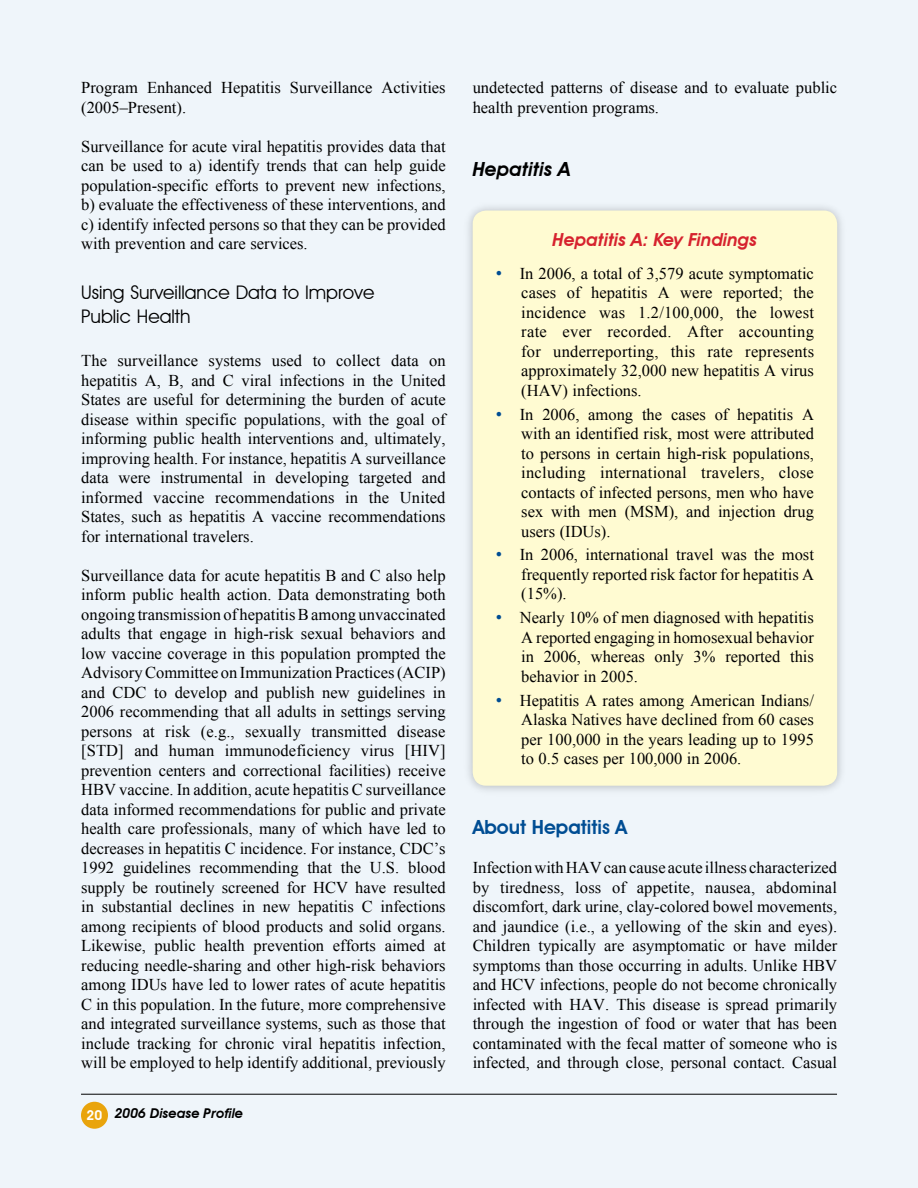
<style>
.page{position:relative;width:918px;height:1188px;background:#eff5fa}
.page>*{position:absolute;margin:0;border:0;box-sizing:border-box;transform-origin:0 0}
.header_1{font:600 19.5px "Avant Garde IT Cby BT";color:#004d93}
.header_1-1{font:italic 600 19.5px "Avant Garde IT Cby BT";color:#000}
.header_2{font:18.75px/24px "Avant Garde IT Cby BT";color:#000}
.key_findings_intro{font:italic 600 18px "Avant Garde IT Cby BT";color:#d6222e}
.extra_space{font:16.5px/19.5px "Times New Roman";color:#000;text-align:justify}
.body_text{font:16.5px/19.5px "Times New Roman";color:#000;text-align:justify}
.LI{font:16.5px/19.5px "Times New Roman";color:#000;text-align:justify}
.t1{font:italic 600 13.5px "Avant Garde IT Cby BT";color:#000}
.s1{font-style:normal;color:#fff}
.s2{font-size:18px;color:#004d93}
</style>
<div class="page">
<div style="left:463px;top:200px;width:386px;height:597px;background:#000;opacity:.25"></div>
<div style="left:473px;top:211px;width:364px;height:575px;background:#fffbd2;border-radius:14px"></div>
<hr style="left:81px;top:1094px;width:756px;height:1px;background:#000">
<div style="left:81px;top:1102px;width:27px;height:27px;background:#e9a40c;border-radius:50%"></div>
<p class="body_text" style="left:81px;top:77px;width:366px">Program Enhanced Hepatitis Surveillance Activities (2005–Present).</p>
<p class="body_text" style="left:81px;top:136px;width:366px">Surveillance for acute viral hepatitis provides data that can be used to a) identify trends that can help guide population-specific efforts to prevent new infections, b) evaluate the effectiveness of these interventions, and c) identify infected persons so that they can be provided with prevention and care services.</p>
<h2 class="header_2" style="left:81px;top:280px;width:295px">Using Surveillance Data to Improve<br>Public Health</h2>
<p class="body_text" style="left:81px;top:350px;width:366px">The surveillance systems used to collect data on hepatitis A, B, and C viral infections in the United States are useful for determining the burden of acute disease within specific populations, with the goal of informing public health interventions and, ultimately, improving health. For instance, hepatitis A surveillance data were instrumental in developing targeted and informed vaccine recommendations in the United States, such as hepatitis A vaccine recommendations for international travelers.</p>
<p class="extra_space" style="left:81px;top:565px;width:366px">Surveillance data for acute hepatitis B and C also help inform public health action. Data demonstrating both ongoing transmission of hepatitis B among unvaccinated adults that engage in high-risk sexual behaviors and low vaccine coverage in this population prompted the Advisory Committee on Immunization Practices (ACIP) and CDC to develop and publish new guidelines in 2006 recommending that all adults in settings serving persons at risk (e.g., sexually transmitted disease [STD] and human immunodeficiency virus [HIV] prevention centers and correctional facilities) receive HBV vaccine. In addition, acute hepatitis C surveillance data informed recommendations for public and private health care professionals, many of which have led to decreases in hepatitis C incidence. For instance, CDC’s 1992 guidelines recommending that the U.S. blood supply be routinely screened for HCV have resulted in substantial declines in new hepatitis C infections among recipients of blood products and solid organs.<br>Likewise, public health prevention efforts aimed at reducing needle-sharing and other high-risk behaviors among IDUs have led to lower rates of acute hepatitis C in this population. In the future, more comprehensive and integrated surveillance systems, such as those that include tracking for chronic viral hepatitis infection, will be employed to help identify additional, previously</p>
<p class="t1" style="left:87px;top:1105px;width:158px"><span class="s1">20</span> 2006 Disease Profile</p>
<p class="extra_space" style="left:473px;top:77px;width:366px">undetected patterns of disease and to evaluate public health prevention programs.</p>
<h1 class="header_1-1" style="left:473px;top:157px;width:99px">Hepatitis A</h1>
<h1 class="key_findings_intro" style="left:553px;top:229px;width:206px">Hepatitis A: Key Findings</h1>
<p class="extra_space" style="left:521px;top:263px;width:294px;text-indent:-26px"><span class="s2">•</span> In 2006, a total of 3,579 acute symptomatic cases of hepatitis A were reported; the incidence was 1.2/100,000, the lowest rate ever recorded. After accounting for underreporting, this rate represents approximately 32,000 new hepatitis A virus (HAV) infections.</p>
<p class="extra_space" style="left:521px;top:404px;width:294px;text-indent:-26px"><span class="s2">•</span> In 2006, among the cases of hepatitis A with an identified risk, most were attributed to persons in certain high-risk populations, including international travelers, close contacts of infected persons, men who have sex with men (MSM), and injection drug users (IDUs).</p>
<p class="extra_space" style="left:521px;top:545px;width:294px;text-indent:-26px"><span class="s2">•</span> In 2006, international travel was the most frequently reported risk factor for hepatitis A (15%).</p>
<p class="extra_space" style="left:521px;top:608px;width:294px;text-indent:-26px"><span class="s2">•</span> Nearly 10% of men diagnosed with hepatitis A reported engaging in homosexual behavior in 2006, whereas only 3% reported this behavior in 2005.</p>
<p class="LI" style="left:521px;top:690px;width:294px;text-indent:-26px"><span class="s2">•</span> Hepatitis A rates among American Indians/ Alaska Natives have declined from 60 cases per 100,000 in the years leading up to 1995 to 0.5 cases per 100,000 in 2006.</p>
<h1 class="header_1" style="left:473px;top:815px;width:156px">About Hepatitis A</h1>
<p class="body_text" style="left:473px;top:857px;width:366px">Infection with HAV can cause acute illness characterized by tiredness, loss of appetite, nausea, abdominal discomfort, dark urine, clay-colored bowel movements, and jaundice (i.e., a yellowing of the skin and eyes).<br>Children typically are asymptomatic or have milder symptoms than those occurring in adults. Unlike HBV and HCV infections, people do not become chronically infected with HAV. This disease is spread primarily through the ingestion of food or water that has been contaminated with the fecal matter of someone who is infected, and through close, personal contact. Casual</p>
</div>
